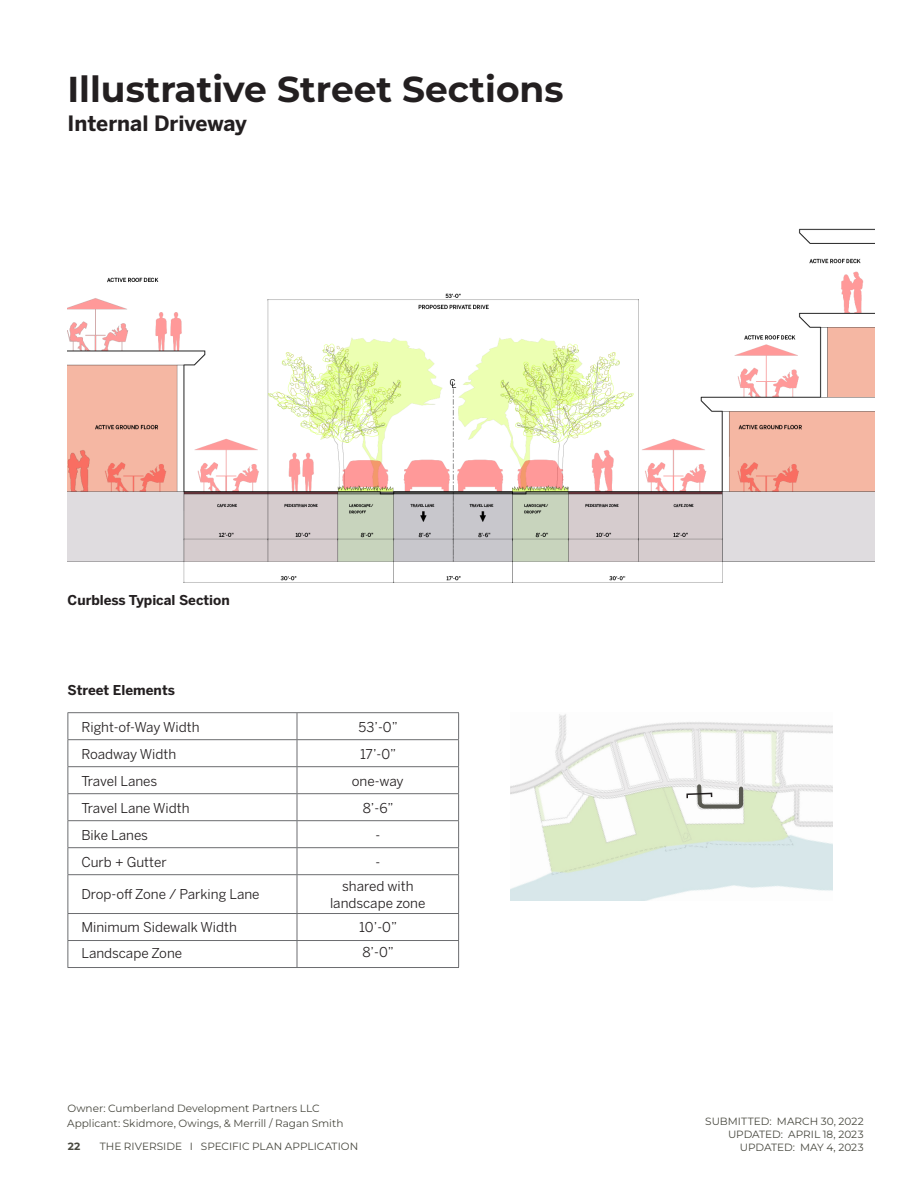
<style>
.page{position:relative;width:918px;height:1188px;background:#fff}
.page>*{position:absolute;margin:0;border:0;box-sizing:border-box;transform-origin:0 0}
.t1{font:700 36px "Montserrat";color:#231f20}
.t2{font:700 21px "Benton Sans";color:#231f20}
.t3{font:13.5px/16.2px "Benton Sans";color:#231f20;text-align:center}
.t4{font:700 13.5px "Benton Sans";color:#231f20}
.t5{font:10.5px/12.6px "Montserrat";color:#48483f;text-align:right}
.t6{font:700 10.5px "Montserrat";color:#48483f}
</style>
<div class="page">
<img style="left:511px;top:714px;width:322px;height:187px">
<hr style="left:68px;top:712px;width:229px;height:1px;background:#6c6d70">
<hr style="left:297px;top:712px;width:162px;height:1px;background:#6c6d70">
<hr style="left:68px;top:739px;width:229px;height:1px;background:#6c6d70">
<hr style="left:297px;top:739px;width:162px;height:1px;background:#6c6d70">
<hr style="left:68px;top:766px;width:229px;height:1px;background:#6c6d70">
<hr style="left:297px;top:766px;width:162px;height:1px;background:#6c6d70">
<hr style="left:68px;top:793px;width:229px;height:1px;background:#6c6d70">
<hr style="left:297px;top:793px;width:162px;height:1px;background:#6c6d70">
<hr style="left:68px;top:820px;width:229px;height:1px;background:#6c6d70">
<hr style="left:297px;top:820px;width:162px;height:1px;background:#6c6d70">
<hr style="left:68px;top:847px;width:229px;height:1px;background:#6c6d70">
<svg style="left:68px;top:713px;width:1px;height:161px"></svg>
<hr style="left:297px;top:847px;width:162px;height:1px;background:#6c6d70">
<svg style="left:297px;top:713px;width:1px;height:161px"></svg>
<svg style="left:458px;top:713px;width:1px;height:161px"></svg>
<hr style="left:68px;top:874px;width:229px;height:1px;background:#6c6d70">
<hr style="left:68px;top:875px;width:1px;height:38px;background:#6c6d70">
<hr style="left:297px;top:874px;width:162px;height:1px;background:#6c6d70">
<hr style="left:297px;top:875px;width:1px;height:38px;background:#6c6d70">
<hr style="left:458px;top:875px;width:1px;height:38px;background:#6c6d70">
<hr style="left:68px;top:913px;width:229px;height:1px;background:#6c6d70">
<hr style="left:297px;top:913px;width:162px;height:1px;background:#6c6d70">
<hr style="left:68px;top:940px;width:229px;height:1px;background:#6c6d70">
<svg style="left:68px;top:914px;width:1px;height:53px"></svg>
<hr style="left:297px;top:940px;width:162px;height:1px;background:#6c6d70">
<svg style="left:297px;top:914px;width:1px;height:53px"></svg>
<svg style="left:458px;top:914px;width:1px;height:53px"></svg>
<hr style="left:68px;top:967px;width:229px;height:1px;background:#6c6d70">
<hr style="left:297px;top:967px;width:162px;height:1px;background:#6c6d70">
<img style="left:68px;top:228px;width:807px;height:355px">
<svg style="left:686px;top:782px;width:59px;height:119px"></svg>
<p class="t1" style="left:68px;top:66px;width:498px">Illustrative Street Sections</p>
<p class="t2" style="left:68px;top:110px;width:181px">Internal Driveway</p>
<p class="t4" style="left:68px;top:591px;width:164px">Curbless Typical Section</p>
<p class="t4" style="left:68px;top:681px;width:109px">Street Elements</p>
<p class="t3" style="left:81px;top:719px;width:120px">Right-of-Way Width</p>
<p class="t3" style="left:359px;top:719px;width:41px">53’-0”</p>
<p class="t3" style="left:81px;top:746px;width:96px">Roadway Width</p>
<p class="t3" style="left:360px;top:746px;width:38px">17’-0”</p>
<p class="t3" style="left:81px;top:773px;width:77px">Travel Lanes</p>
<p class="t3" style="left:352px;top:773px;width:53px">one-way</p>
<p class="t3" style="left:81px;top:800px;width:110px">Travel Lane Width</p>
<p class="t3" style="left:363px;top:800px;width:32px">8’-6”</p>
<p class="t3" style="left:81px;top:827px;width:68px">Bike Lanes</p>
<p class="t3" style="left:375px;top:827px;width:6px">-</p>
<p class="t3" style="left:81px;top:854px;width:87px">Curb + Gutter</p>
<p class="t3" style="left:375px;top:854px;width:6px">-</p>
<p class="t3" style="left:81px;top:886px;width:180px">Drop-off Zone / Parking Lane</p>
<p class="t3" style="left:330px;top:878px;width:97px">shared with landscape zone</p>
<p class="t3" style="left:81px;top:919px;width:157px">Minimum Sidewalk Width</p>
<p class="t3" style="left:359px;top:919px;width:39px">10’-0”</p>
<p class="t3" style="left:81px;top:945px;width:102px">Landscape Zone</p>
<p class="t3" style="left:362px;top:944px;width:33px">8’-0”</p>
<p class="t5" style="left:67px;top:1101px;width:278px;line-height:15px;text-align:left">Owner: Cumberland Development Partners LLC<br>Applicant: Skidmore, Owings, &amp; Merrill / Ragan Smith</p>
<p class="t6" style="left:68px;top:1139px;width:14px">22</p>
<p class="t5" style="left:100px;top:1140px;width:260px">THE RIVERSIDE I SPECIFIC PLAN APPLICATION</p>
<p class="t5" style="left:705px;top:1115px;width:160px">SUBMITTED: MARCH 30, 2022<br>UPDATED: APRIL 18, 2023<br>UPDATED: MAY 4, 2023</p>
</div>
